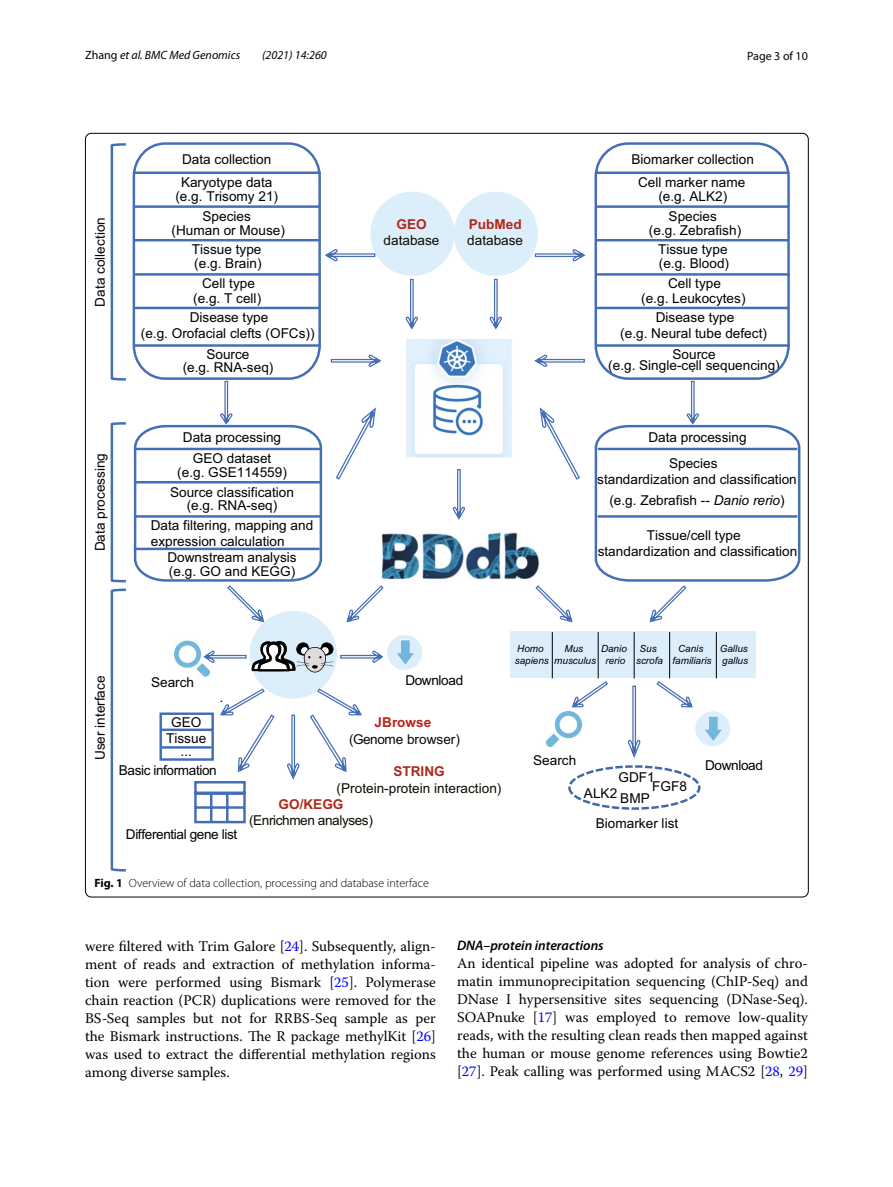
<style>
.page{position:relative;width:893px;height:1187px;background:#fff}
.page>*{position:absolute;margin:0;border:0;box-sizing:border-box;transform-origin:0 0}
.t1{font:14.7px/18px "Warnock Pro";color:#000;text-align:justify}
.t2{font:italic 600 13.8px "Myriad Pro";color:#000}
.t3{font:13.65px/19.6px "Arial";color:#000;text-align:center}
.t4{font:13.65px "Arial";color:#0b0b00}
.t5{font:13.65px "Arial";letter-spacing:-.025em;color:#000}
.t6{font:700 13.65px "Arial";color:#b1271b}
.t7{font:13.65px "Arial";letter-spacing:-.03em;color:#0b0b00}
.t8{font:13.65px/18.8px "Arial";letter-spacing:-.03em;color:#000}
.t9{font:300 12px "Myriad Pro";color:#000}
.t10{font:italic 12px "Myriad Pro";color:#000}
.t11{font:12px "Myriad Pro";color:#000}
.t12{font:italic 9.9px/11.9px "Arial";color:#000;text-align:center}
.s1{font-style:normal}
.s2{font-style:italic}
.s3{font-weight:700}
.s4{color:#00f}
</style>
<div class="page">
<div style="left:249px;top:611px;width:88px;height:87px;background:#ddeefb;border-radius:50%"></div>
<svg style="left:214px;top:142px;width:586px;height:440px"></svg>
<hr style="left:598px;top:447px;width:199px;height:3px;background:#446eb5">
<hr style="left:598px;top:515px;width:199px;height:2px;background:#446eb5">
<svg style="left:110px;top:142px;width:104px;height:729px"></svg>
<svg style="left:327px;top:627px;width:246px;height:120px"></svg>
<div style="left:510px;top:631px;width:246px;height:47px;background:#ddeefb"></div>
<svg style="left:133px;top:423px;width:554px;height:200px"></svg>
<svg style="left:571px;top:680px;width:37px;height:28px"></svg>
<div style="left:695px;top:711px;width:35px;height:35px;background:#ddeefb;border-radius:50%"></div>
<svg style="left:704px;top:711px;width:19px;height:30px"></svg>
<svg style="left:628px;top:681px;width:65px;height:77px"></svg>
<div style="left:568px;top:765px;width:132px;height:44px;border:2px dashed #4269a6;border-radius:50%"></div>
<svg style="left:158px;top:639px;width:226px;height:185px"></svg>
<hr style="left:552px;top:632px;width:1px;height:46px;background:#000">
<hr style="left:598px;top:632px;width:1px;height:46px;background:#000">
<hr style="left:634px;top:632px;width:1px;height:46px;background:#000">
<hr style="left:669px;top:632px;width:1px;height:46px;background:#000">
<hr style="left:716px;top:632px;width:1px;height:46px;background:#000">
<p class="t10" style="left:85px;top:48px;width:157px"><span class="s1">Zhang</span> et al. BMC Med Genomics</p>
<p class="t10" style="left:262px;top:48px;width:66px">(2021) 14:260</p>
<p class="t11" style="left:747px;top:48px;width:62px">Page 3 of 10</p>
<p class="t3" style="left:90px;top:306px;width:91px;rotate:-90deg">Data collection</p>
<p class="t3" style="left:90px;top:551px;width:100px;rotate:-90deg">Data processing</p>
<p class="t3" style="left:181px;top:147px;width:93px;line-height:23.7px;text-align:left">Data collection<br>Karyotype data</p>
<p class="t3" style="left:175px;top:187px;width:104px">(e.g. Trisomy 21)<br>Species</p>
<p class="t3" style="left:172px;top:220px;width:115px">(Human or Mouse)<br>Tissue type</p>
<p class="t3" style="left:194px;top:253px;width:69px">(e.g. Brain)<br>Cell type</p>
<p class="t3" style="left:193px;top:289px;width:70px">(e.g. T cell)</p>
<p class="t3" style="left:141px;top:310px;width:175px;line-height:15.8px">Disease type<br>(e.g. Orofacial clefts (OFCs))</p>
<p class="t3" style="left:183px;top:347px;width:92px;line-height:13.6px">Source<br>(e.g. RNA-seq)</p>
<p class="t3" style="left:225px;top:358px;width:5px">.</p>
<p class="t3" style="left:183px;top:427px;width:100px;line-height:21px">Data processing<br>GEO dataset</p>
<p class="t3" style="left:170px;top:462px;width:125px">(e.g. GSE114559)<br>Source classification</p>
<p class="t3" style="left:151px;top:495px;width:164px">(e.g. RNA-seq)<br>Data filtering, mapping and</p>
<p class="t3" style="left:167px;top:533px;width:131px;line-height:16px;text-align:left;text-indent:-17px">expression calculation<br>Downstream analysis</p>
<p class="t3" style="left:169px;top:561px;width:128px">(e.g. GO and KEGG)</p>
<p class="t6" style="left:396px;top:215px;width:32px">GEO</p>
<p class="t4" style="left:384px;top:231px;width:57px">database</p>
<p class="t6" style="left:469px;top:215px;width:54px">PubMed</p>
<p class="t4" style="left:467px;top:231px;width:57px">database</p>
<p class="t3" style="left:632px;top:147px;width:124px;line-height:23.7px">Biomarker collection<br>Cell marker name</p>
<p class="t3" style="left:658px;top:187px;width:70px">(e.g. ALK2)<br>Species</p>
<p class="t3" style="left:649px;top:220px;width:94px">(e.g. Zebrafish)<br>Tissue type</p>
<p class="t3" style="left:659px;top:253px;width:72px">(e.g. Blood)<br>Cell type</p>
<p class="t3" style="left:641px;top:289px;width:106px">(e.g. Leukocytes)</p>
<p class="t3" style="left:620px;top:310px;width:148px;line-height:15.8px">Disease type<br>(e.g. Neural tube defect)</p>
<p class="t3" style="left:608px;top:348px;width:173px;line-height:11.4px">Source<br>(e.g. Single-cel. l sequencing)</p>
<p class="t3" style="left:648px;top:427px;width:100px">Data processing</p>
<p class="t3" style="left:597px;top:455px;width:201px;line-height:16.4px">Species<br>standardization and classification</p>
<p class="t3" style="left:609px;top:490px;width:177px">(e.g. Zebrafish -- <span class="s2">Danio rerio</span>)</p>
<p class="t3" style="left:598px;top:527px;width:201px;line-height:16.4px">Tissue/cell type<br>standardization and classification</p>
<p class="t3" style="left:90px;top:760px;width:86px;rotate:-90deg">User interface</p>
<p class="t3" style="left:151px;top:672px;width:45px">Search</p>
<p class="t5" style="left:405px;top:671px;width:59px">Download</p>
<p class="t3" style="left:219px;top:687px;width:5px">.</p>
<p class="t3" style="left:166px;top:714px;width:42px;line-height:16px">GEO<br>Tissue</p>
<p class="t8" style="left:119px;top:741px;width:99px;text-indent:62px">...<br>Basic information</p>
<p class="t5" style="left:126px;top:825px;width:113px">Differential gene list</p>
<p class="t6" style="left:375px;top:713px;width:58px">JBrowse</p>
<p class="t4" style="left:349px;top:729px;width:112px">(Genome browser)</p>
<p class="t6" style="left:393px;top:762px;width:53px">STRING</p>
<p class="t4" style="left:337px;top:778px;width:166px">(Protein-protein interaction)</p>
<p class="t6" style="left:279px;top:795px;width:66px">GO/KEGG</p>
<p class="t7" style="left:249px;top:811px;width:125px">(Enrichmen analyses)</p>
<p class="t12" style="left:515px;top:642px;width:36px;text-align:left">Homo sapiens</p>
<p class="t12" style="left:554px;top:642px;width:43px">Mus musculus</p>
<p class="t12" style="left:720px;top:642px;width:30px;text-align:left">Gallus gallus</p>
<p class="t12" style="left:601px;top:642px;width:27px">Danio rerio</p>
<p class="t12" style="left:636px;top:642px;width:28px">Sus scrofa</p>
<p class="t12" style="left:672px;top:642px;width:41px">Canis familiaris</p>
<p class="t3" style="left:533px;top:750px;width:45px">Search</p>
<p class="t3" style="left:618px;top:766px;width:38px;line-height:21.1px;text-align:left">GDF1<br>BMP</p>
<p class="t3" style="left:652px;top:776px;width:36px">FGF8</p>
<p class="t3" style="left:596px;top:813px;width:84px">Biomarker list</p>
<p class="t3" style="left:584px;top:783px;width:35px">ALK2</p>
<p class="t5" style="left:705px;top:756px;width:59px">Download</p>
<p class="t9" style="left:94px;top:876px;width:336px"><span class="s3">Fig. 1</span> Overview of data collection, processing and database interface</p>
<p class="t1" style="left:85px;top:936px;width:352px">were filtered with Trim Galore [<span class="s4">24</span>]. Subsequently, align&shy;ment of reads and extraction of methylation informa&shy;tion were performed using Bismark [<span class="s4">25</span>]. Polymerase chain reaction (PCR) duplications were removed for the BS-Seq samples but not for RRBS-Seq sample as per the Bismark instructions. The R package methylKit [<span class="s4">26</span>] was used to extract the differential methylation regions among diverse samples.</p>
<p class="t2" style="left:457px;top:936px;width:148px">DNA–protein interactions</p>
<p class="t1" style="left:457px;top:954px;width:352px">An identical pipeline was adopted for analysis of chro&shy;matin immunoprecipitation sequencing (ChIP-Seq) and DNase I hypersensitive sites sequencing (DNase-Seq).<br>SOAPnuke [<span class="s4">17</span>] was employed to remove low-quality reads, with the resulting clean reads then mapped against the human or mouse genome references using Bowtie2 [<span class="s4">27</span>]. Peak calling was performed using MACS2 [<span class="s4">28</span>, <span class="s4">29</span>]</p>
</div>
